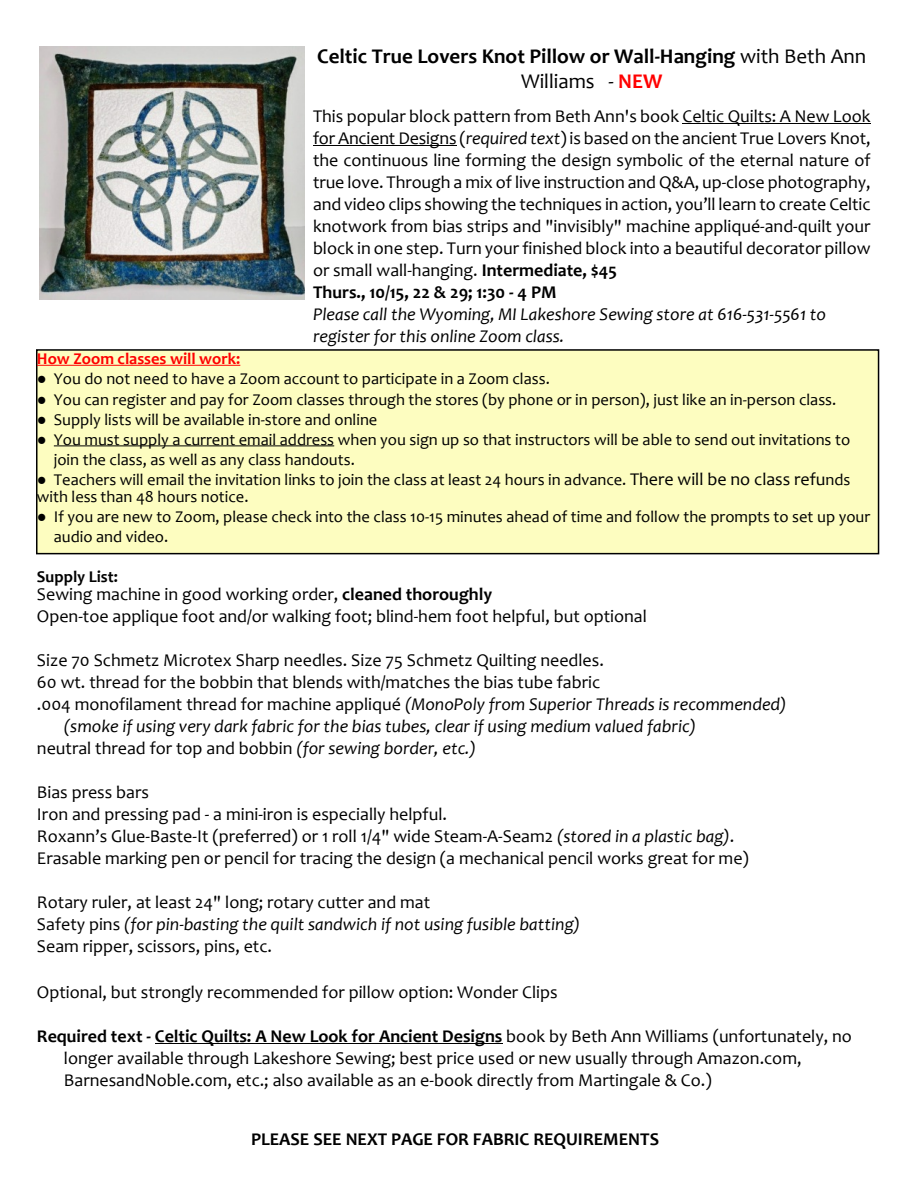
<style>
.page{position:relative;width:918px;height:1188px;background:#fff}
.page>*{position:absolute;margin:0;border:0;box-sizing:border-box;transform-origin:0 0}
.t1{font:700 21px/25.7px "Candara";color:#000;text-align:center}
.t2{font:18px/22px "Candara";color:#000}
.t3{font:italic 18px/22px "Candara";color:#000}
.t4{font:700 18px "Candara";color:#000}
.t5{font:16.5px/20.1px "Candara";color:#000}
.t6{font:700 16.5px "Candara";color:#f00}
.t7{font:700 16.5px "Candara";color:#000}
.s1{font-weight:400}
.s2{color:#f00}
.s3{font-style:italic}
.s4{font-weight:700}
.s5{font-family:"Times New Roman"}
.s6{font-size:18px}
.s7{font-style:normal}
</style>
<div class="page">
<div style="left:36px;top:349px;width:843px;height:205px;background:#fdfdc0;border:2px solid #000"></div>
<hr style="left:683px;top:123px;width:188px;height:1px;background:#000">
<hr style="left:313px;top:145px;width:143px;height:1px;background:#000">
<hr style="left:155px;top:1043px;width:347px;height:1px;background:#000">
<hr style="left:37px;top:365px;width:203px;height:1px;background:#f00">
<hr style="left:54px;top:446px;width:280px;height:1px;background:#000">
<img style="left:39px;top:47px;width:266px;height:252px">
<p class="t1" style="left:317px;top:45px;width:551px">Celtic True Lovers Knot Pillow or Wall-Hanging <span class="s1">with Beth Ann<br>Williams -</span> <span class="s2">NEW</span></p>
<p class="t2" style="left:313px;top:107px;width:559px">This popular block pattern from Beth Ann's book Celtic Quilts: A New Look for Ancient Designs (<span class="s3">required text</span>) is based on the ancient True Lovers Knot, the continuous line forming the design symbolic of the eternal nature of true love. Through a mix of live instruction and Q&amp;A, up-close photography, and video clips showing the techniques in action, you’ll learn to create Celtic knotwork from bias strips and "invisibly" machine appliqué-and-quilt your block in one step. Turn your finished block into a beautiful decorator pillow or small wall-hanging. <span class="s4">Intermediate, $45<br>Thurs., 10/15, 22 &amp; 29; 1:30 - 4 PM</span></p>
<p class="t3" style="left:313px;top:305px;width:515px">Please call the Wyoming, MI Lakeshore Sewing store at 616-531-5561 to register for this online Zoom class.</p>
<p class="t6" style="left:37px;top:352px;width:205px">How Zoom classes will work:</p>
<p class="t5" style="left:37px;top:371px;width:514px"><span class="s5">●</span> You do not need to have a Zoom account to participate in a Zoom class.</p>
<p class="t5" style="left:37px;top:391px;width:801px"><span class="s5">●</span> You can register and pay for Zoom classes through the stores (by phone or in person), just like an in-person class.</p>
<p class="t5" style="left:37px;top:411px;width:342px"><span class="s5">●</span> Supply lists will be available in-store and online</p>
<p class="t5" style="left:54px;top:431px;width:798px;text-indent:-17px"><span class="s5">●</span> You must supply a current email address when you sign up so that instructors will be able to send out invitations to join the class, as well as any class handouts.</p>
<p class="t5" style="left:37px;top:473px;width:815px;line-height:16.5px"><span class="s5">●</span> Teachers will email the invitation links to join the class at least 24 hours in advance. <span class="s6">There will be no class refu</span>nds with less than 48 hours notice.</p>
<p class="t5" style="left:54px;top:508px;width:818px;text-indent:-17px"><span class="s5">●</span> If you are new to Zoom, please check into the class 10-15 minutes ahead of time and follow the prompts to set up your audio and video.</p>
<p class="t7" style="left:37px;top:570px;width:83px">Supply List:</p>
<p class="t2" style="left:37px;top:585px;width:611px">Sewing machine in good working order, <span class="s4">cleaned thoroughly<br></span>Open-toe applique foot and/or walking foot; blind-hem foot helpful, but optional</p>
<p class="t2" style="left:37px;top:651px;width:568px">Size 70 Schmetz Microtex Sharp needles. Size 75 Schmetz Quilting needles.</p>
<p class="t2" style="left:37px;top:673px;width:565px">60 wt. thread for the bobbin that blends with/matches the bias tube fabric</p>
<p class="t3" style="left:37px;top:695px;width:751px"><span class="s7">.004 monofilament thread for machine appliqué</span> (MonoPoly from Superior Threads is recommended)</p>
<p class="t3" style="left:64px;top:717px;width:634px">(smoke if using very dark fabric for the bias tubes, clear if using medium valued fabric)</p>
<p class="t2" style="left:37px;top:739px;width:441px">neutral thread for top and bobbin <span class="s3">(for sewing border, etc.)</span></p>
<p class="t2" style="left:37px;top:783px;width:713px">Bias press bars<br>Iron and pressing pad - a mini-iron is especially helpful.<br>Roxann’s Glue-Baste-It (preferred) or 1 roll 1/4" wide Steam-A-Seam2 <span class="s3">(stored in a plastic bag)</span>.<br>Erasable marking pen or pencil for tracing the design (a mechanical pencil works great for me)</p>
<p class="t2" style="left:37px;top:893px;width:545px">Rotary ruler, at least 24" long; rotary cutter and mat<br>Safety pins <span class="s3">(for pin-basting the quilt sandwich if not using fusible batting)<br></span>Seam ripper, scissors, pins, etc.</p>
<p class="t2" style="left:37px;top:983px;width:522px">Optional, but strongly recommended for pillow option: Wonder Clips</p>
<p class="t2" style="left:64px;top:1027px;width:790px;text-indent:-27px"><span class="s4">Required text - Celtic Quilts: A New Look for Ancient Designs</span> book by Beth Ann Williams (unfortunately, no longer available through Lakeshore Sewing; best price used or new usually through Amazon.com,<br>BarnesandNoble.com, etc.; also available as an e-book directly from Martingale &amp; Co.)</p>
<p class="t4" style="left:251px;top:1132px;width:410px">PLEASE SEE NEXT PAGE FOR FABRIC REQUIREMENTS</p>
</div>
